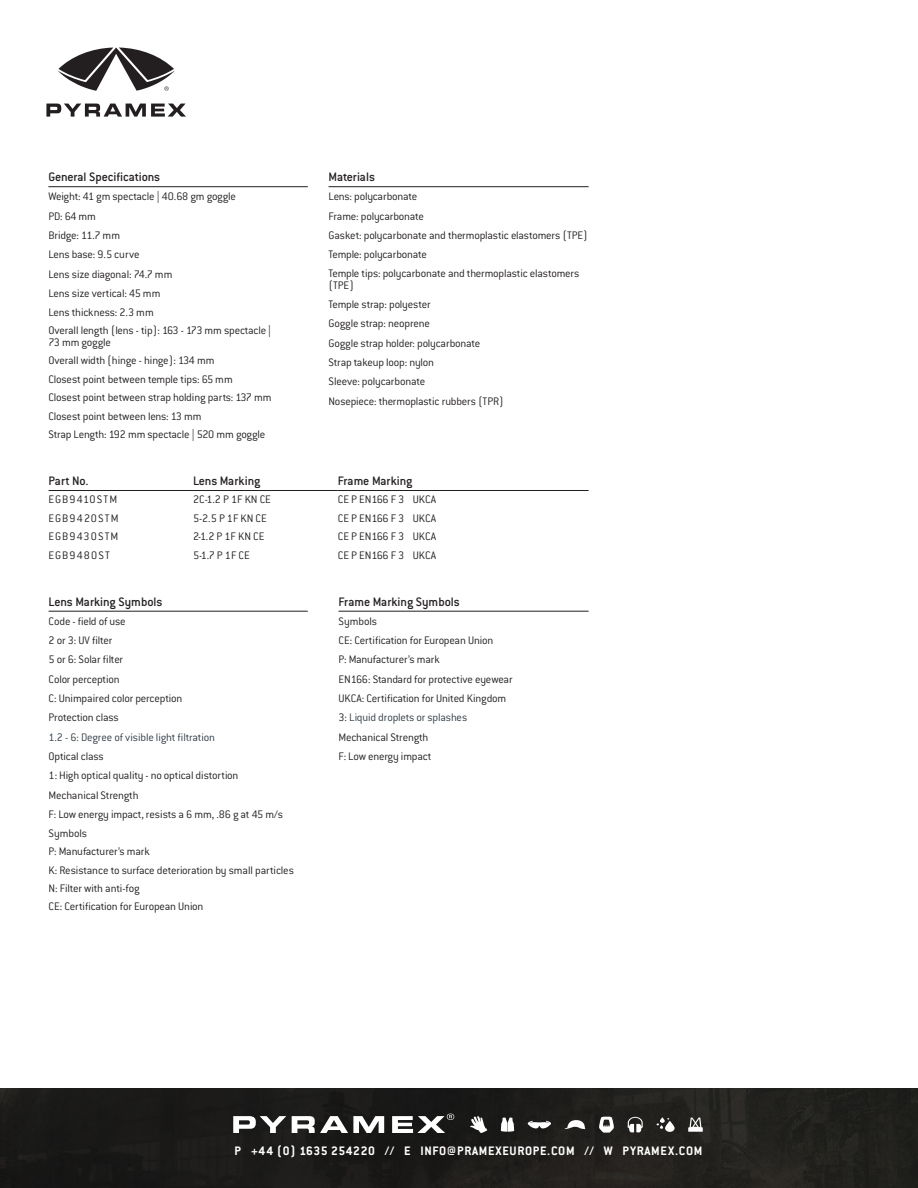
<style>
.page{position:relative;width:918px;height:1188px;background:#fff}
.page>*{position:absolute;margin:0;border:0;box-sizing:border-box;transform-origin:0 0}
.Description___no_rul{font:500 13.5px "Conduit ITC Std";letter-spacing:-.01em;color:#231f20}
.t1{font:700 13.5px "Conduit ITC Std";letter-spacing:.05em;color:#fff}
.Part_No{font:300 12px/12px "Conduit ITC Std";letter-spacing:-.015em;color:#231f20}
.Part_No-2{font:300 12px "Conduit ITC Std";letter-spacing:-.015em;color:#323e48}
.Part_No-3{font:300 12px "Conduit ITC Std";letter-spacing:.09em;color:#231f20}
.Part_No-4{font:300 12px "Conduit ITC Std";letter-spacing:.085em;color:#231f20}
.s1{color:#231f20}
</style>
<div class="page">
<hr style="left:49px;top:490px;width:144px;height:1px;background:#231f20">
<hr style="left:193px;top:490px;width:145px;height:1px;background:#231f20">
<hr style="left:338px;top:490px;width:251px;height:1px;background:#231f20">
<hr style="left:49px;top:611px;width:259px;height:1px;background:#231f20">
<hr style="left:339px;top:611px;width:250px;height:1px;background:#231f20">
<hr style="left:48px;top:186px;width:260px;height:1px;background:#231f20">
<hr style="left:329px;top:186px;width:260px;height:1px;background:#231f20">
<svg style="left:46px;top:48px;width:140px;height:68px"></svg>
<img style="left:0;top:1088px;width:918px;height:100px">
<svg style="left:688px;top:1118px;width:15px;height:14px"></svg>
<svg style="left:657px;top:1117px;width:18px;height:15px"></svg>
<svg style="left:470px;top:1116px;width:17px;height:17px"></svg>
<svg style="left:501px;top:1118px;width:13px;height:14px"></svg>
<svg style="left:627px;top:1117px;width:16px;height:15px"></svg>
<svg style="left:599px;top:1117px;width:15px;height:16px"></svg>
<svg style="left:528px;top:1121px;width:23px;height:7px"></svg>
<svg style="left:565px;top:1119px;width:20px;height:10px"></svg>
<svg style="left:233px;top:1114px;width:221px;height:19px"></svg>
<p class="Description___no_rul" style="left:48px;top:169px;width:113px">General Specifications</p>
<p class="Part_No" style="left:48px;top:190px;width:189px">Weight: 41 gm spectacle | 40.68 gm goggle</p>
<p class="Part_No" style="left:48px;top:209px;width:49px">PD: 64 mm</p>
<p class="Part_No" style="left:48px;top:229px;width:73px">Bridge: 11.7 mm</p>
<p class="Part_No" style="left:48px;top:248px;width:93px">Lens base: 9.5 curve</p>
<p class="Part_No" style="left:48px;top:267px;width:126px">Lens size diagonal: 74.7 mm</p>
<p class="Part_No" style="left:48px;top:287px;width:114px">Lens size vertical: 45 mm</p>
<p class="Part_No" style="left:48px;top:306px;width:107px">Lens thickness: 2.3 mm</p>
<p class="Part_No" style="left:48px;top:324px;width:224px">Overall length (lens - tip): 163 - 173 mm spectacle |<br>73 mm goggle</p>
<p class="Part_No" style="left:48px;top:354px;width:168px">Overall width (hinge - hinge): 134 mm</p>
<p class="Part_No" style="left:48px;top:373px;width:186px">Closest point between temple tips: 65 mm</p>
<p class="Part_No" style="left:48px;top:391px;width:225px">Closest point between strap holding parts: 137 mm</p>
<p class="Part_No" style="left:48px;top:409px;width:155px">Closest point between lens: 13 mm</p>
<p class="Part_No" style="left:48px;top:428px;width:219px">Strap Length: 192 mm spectacle | 520 mm goggle</p>
<p class="Description___no_rul" style="left:329px;top:169px;width:48px">Materials</p>
<p class="Part_No" style="left:329px;top:190px;width:90px">Lens: polycarbonate</p>
<p class="Part_No" style="left:329px;top:209px;width:97px">Frame: polycarbonate</p>
<p class="Part_No" style="left:329px;top:229px;width:261px">Gasket: polycarbonate and thermoplastic elastomers (TPE)</p>
<p class="Part_No" style="left:329px;top:248px;width:100px">Temple: polycarbonate</p>
<p class="Part_No" style="left:329px;top:267px;width:252px">Temple tips: polycarbonate and thermoplastic elastomers (TPE)</p>
<p class="Part_No" style="left:329px;top:298px;width:104px">Temple strap: polyester</p>
<p class="Part_No" style="left:329px;top:317px;width:103px">Goggle strap: neoprene</p>
<p class="Part_No" style="left:329px;top:337px;width:153px">Goggle strap holder: polycarbonate</p>
<p class="Part_No" style="left:329px;top:356px;width:107px">Strap takeup loop: nylon</p>
<p class="Part_No" style="left:329px;top:375px;width:98px">Sleeve: polycarbonate</p>
<p class="Part_No" style="left:329px;top:395px;width:177px">Nosepiece: thermoplastic rubbers (TPR)</p>
<p class="Description___no_rul" style="left:49px;top:473px;width:41px">Part No.</p>
<p class="Description___no_rul" style="left:193px;top:473px;width:69px">Lens Marking</p>
<p class="Description___no_rul" style="left:338px;top:473px;width:76px">Frame Marking</p>
<p class="Part_No-4" style="left:49px;top:492px;width:70px">EGB9410STM</p>
<p class="Part_No" style="left:193px;top:493px;width:80px">2C-1.2 P 1F KN CE</p>
<p class="Part_No" style="left:338px;top:493px;width:100px">CE P EN166 F 3 UKCA</p>
<p class="Part_No-3" style="left:49px;top:511px;width:71px">EGB9420STM</p>
<p class="Part_No" style="left:193px;top:512px;width:75px">5-2.5 P 1F KN CE</p>
<p class="Part_No" style="left:338px;top:512px;width:100px">CE P EN166 F 3 UKCA</p>
<p class="Part_No-3" style="left:49px;top:529px;width:71px">EGB9430STM</p>
<p class="Part_No" style="left:193px;top:530px;width:73px">2-1.2 P 1F KN CE</p>
<p class="Part_No" style="left:338px;top:530px;width:100px">CE P EN166 F 3 UKCA</p>
<p class="Part_No-3" style="left:49px;top:548px;width:63px">EGB9480ST</p>
<p class="Part_No" style="left:193px;top:548px;width:58px">5-1.7 P 1F CE</p>
<p class="Part_No" style="left:338px;top:548px;width:100px">CE P EN166 F 3 UKCA</p>
<p class="Description___no_rul" style="left:49px;top:593px;width:115px">Lens Marking Symbols</p>
<p class="Part_No" style="left:49px;top:615px;width:79px">Code - field of use</p>
<p class="Part_No" style="left:49px;top:634px;width:65px">2 or 3: UV filter</p>
<p class="Part_No" style="left:49px;top:653px;width:76px">5 or 6: Solar filter</p>
<p class="Part_No" style="left:49px;top:673px;width:72px">Color perception</p>
<p class="Part_No" style="left:49px;top:692px;width:135px">C: Unimpaired color perception</p>
<p class="Part_No" style="left:49px;top:711px;width:72px">Protection class</p>
<p class="Part_No-2" style="left:49px;top:730px;width:168px">1.2 - 6: Degree of visible light filtration</p>
<p class="Part_No" style="left:49px;top:750px;width:57px">Optical class</p>
<p class="Part_No" style="left:49px;top:769px;width:191px">1: High optical quality - no optical distortion</p>
<p class="Part_No" style="left:49px;top:789px;width:91px">Mechanical Strength</p>
<p class="Part_No" style="left:49px;top:808px;width:236px">F: Low energy impact, resists a 6 mm, .86 g at 45 m/s</p>
<p class="Part_No" style="left:49px;top:827px;width:40px">Symbols</p>
<p class="Part_No" style="left:49px;top:845px;width:103px">P: Manufacturer’s mark</p>
<p class="Part_No" style="left:49px;top:864px;width:247px">K: Resistance to surface deterioration by small particles</p>
<p class="Part_No" style="left:49px;top:882px;width:93px">N: Filter with anti-fog</p>
<p class="Part_No" style="left:49px;top:900px;width:156px">CE: Certification for European Union</p>
<p class="Description___no_rul" style="left:339px;top:593px;width:123px">Frame Marking Symbols</p>
<p class="Part_No" style="left:339px;top:615px;width:40px">Symbols</p>
<p class="Part_No" style="left:339px;top:634px;width:156px">CE: Certification for European Union</p>
<p class="Part_No" style="left:339px;top:653px;width:103px">P: Manufacturer’s mark</p>
<p class="Part_No" style="left:339px;top:673px;width:176px">EN166: Standard for protective eyewear</p>
<p class="Part_No" style="left:339px;top:692px;width:169px">UKCA: Certification for United Kingdom</p>
<p class="Part_No-2" style="left:339px;top:710px;width:130px"><span class="s1">3:</span> Liquid droplets or splashes</p>
<p class="Part_No" style="left:339px;top:731px;width:91px">Mechanical Strength</p>
<p class="Part_No" style="left:339px;top:750px;width:94px">F: Low energy impact</p>
<p class="t1" style="left:235px;top:1143px;width:469px">P +44 (0) 1635 254220 // E INFO@PRAMEXEUROPE.COM // W PYRAMEX.COM</p>
</div>
